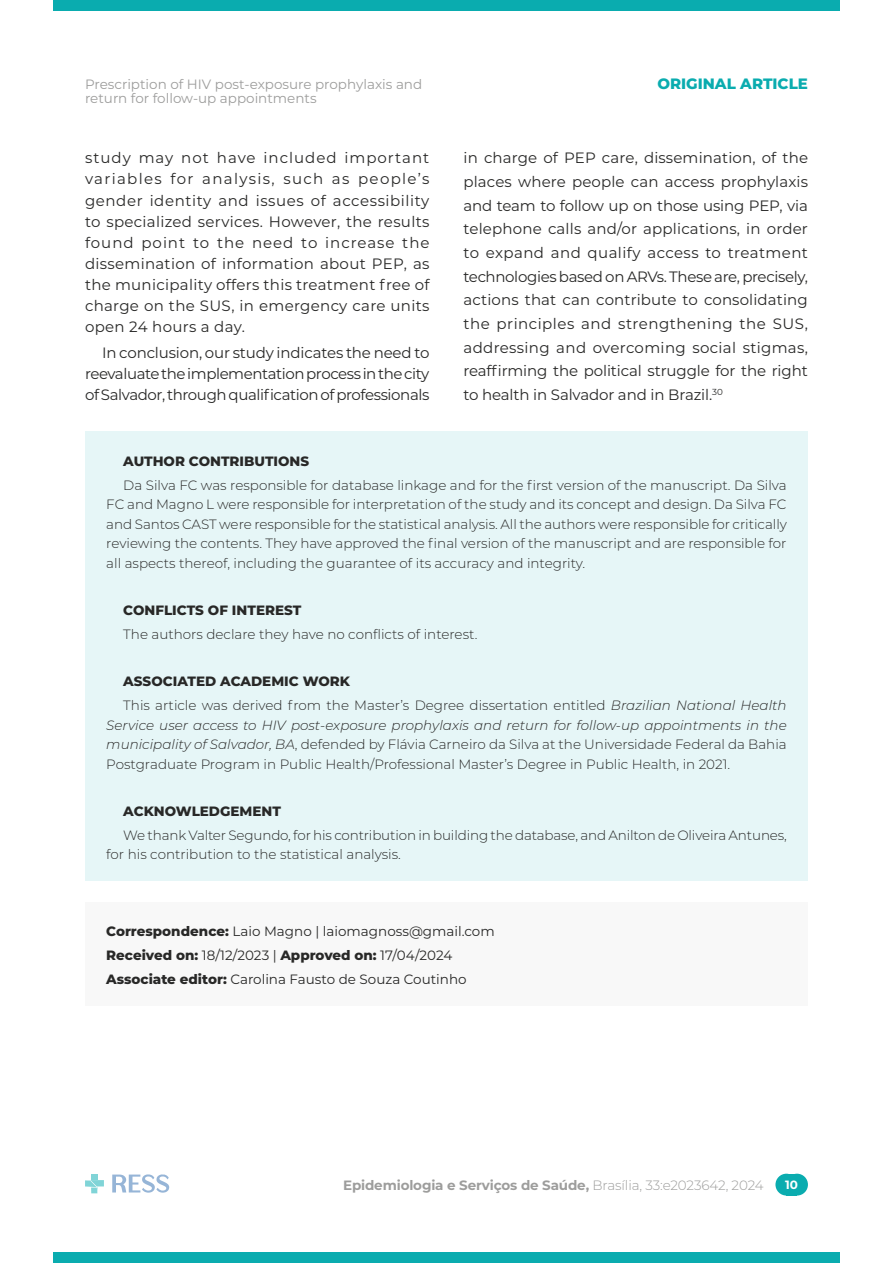
<style>
.page{position:relative;width:893px;height:1263px;background:#fff}
.page>*{position:absolute;margin:0;border:0;box-sizing:border-box;transform-origin:0 0}
.t1{font:15px/21.1px "Montserrat";letter-spacing:-.01em;color:#282827;text-align:justify}
.t2{font:800 15px "Montserrat";color:#0aacaf}
.t3{font:300 13.5px/19.5px "Montserrat";color:#282827;text-align:justify}
.t4{font:13.5px/23.7px "Montserrat";color:#282827}
.t5{font:13.5px "Montserrat";color:#9d9d9c}
.t6{font:700 13.5px "Montserrat";letter-spacing:-.01em;color:#9d9d9c}
.t7{font:800 13.5px "Montserrat";color:#282827}
.t8{font:700 12px "Montserrat";color:#fff}
.s1{font-weight:800}
.s2{font-style:italic}
.s3{font-weight:300}
</style>
<div class="page">
<div style="left:53px;top:0;width:787px;height:11px;background:#0aacaf"></div>
<div style="left:53px;top:1252px;width:787px;height:11px;background:#0aacaf"></div>
<div style="left:775px;top:1174px;width:22px;height:21px;background:#0aacaf;border-radius:50%"></div>
<div style="left:786px;top:1174px;width:22px;height:21px;background:#0aacaf;border-radius:50%"></div>
<div style="left:786px;top:1174px;width:11px;height:21px;background:#0aacaf"></div>
<svg style="left:85px;top:1174px;width:19px;height:19px"></svg>
<svg style="left:112px;top:1174px;width:57px;height:19px"></svg>
<div style="left:85px;top:432px;width:723px;height:449px;background:#e6f6f7"></div>
<div style="left:85px;top:902px;width:723px;height:103px;background:#f8f8f8"></div>
<p class="t5" style="left:85px;top:75px;width:339px">Prescription of HIV post-exposure prophylaxis and</p>
<p class="t2" style="left:657px;top:73px;width:152px">ORIGINAL ARTICLE</p>
<p class="t5" style="left:85px;top:89px;width:233px">return for follow-up appointments</p>
<p class="t1" style="left:85px;top:147px;width:346px">study may not have included important variables for analysis, such as people’s gender identity and issues of accessibility to specialized services. However, the results found point to the need to increase the dissemination of information about PEP, as the municipality offers this treatment free of charge on the SUS, in emergency care units open 24 hours a day.</p>
<p class="t1" style="left:85px;top:341px;width:346px;text-indent:17px">In conclusion, our study indicates the need to reevaluate the implementation process in the city of Salvador, through qualification of professionals</p>
<p class="t1" style="left:463px;top:146px;width:346px;line-height:23.7px">in charge of PEP care, dissemination, of the places where people can access prophylaxis and team to follow up on those using PEP, via telephone calls and/or applications, in order to expand and qualify access to treatment technologies based on ARVs. These are, precisely, actions that can contribute to consolidating the principles and strengthening the SUS, addressing and overcoming social stigmas, reaffirming the political struggle for the right to health in Salvador and in Brazil.<sup>30</sup></p>
<p class="t7" style="left:123px;top:451px;width:187px">AUTHOR CONTRIBUTIONS</p>
<p class="t3" style="left:106px;top:475px;width:682px;text-indent:17px">Da Silva FC was responsible for database linkage and for the first version of the manuscript. Da Silva FC and Magno L were responsible for interpretation of the study and its concept and design. Da Silva FC and Santos CAST were responsible for the statistical analysis. All the authors were responsible for critically reviewing the contents. They have approved the final version of the manuscript and are responsible for all aspects thereof, including the guarantee of its accuracy and integrity.</p>
<p class="t7" style="left:123px;top:600px;width:179px">CONFLICTS OF INTEREST</p>
<p class="t3" style="left:123px;top:624px;width:356px">The authors declare they have no conflicts of interest.</p>
<p class="t3" style="left:123px;top:669px;width:665px;line-height:23.7px"><span class="s1">ASSOCIATED ACADEMIC WORK<br></span>This article was derived from the Master’s Degree dissertation entitled <span class="s2">Brazilian National Health</span></p>
<p class="t3" style="left:106px;top:715px;width:682px"><span class="s2">Service user access to HIV post-exposure prophylaxis and return for follow-up appointments in the municipality of Salvador, BA</span>, defended by Flávia Carneiro da Silva at the Universidade Federal da Bahia Postgraduate Program in Public Health/Professional Master’s Degree in Public Health, in 2021.</p>
<p class="t7" style="left:123px;top:801px;width:159px">ACKNOWLEDGEMENT</p>
<p class="t3" style="left:106px;top:825px;width:682px;text-indent:17px">We thank Valter Segundo, for his contribution in building the database, and Anilton de Oliveira Antunes, for his contribution to the statistical analysis.</p>
<p class="t4" style="left:106px;top:919px;width:390px"><span class="s1">Correspondence:</span> Laio Magno | laiomagnoss@gmail.com<br><span class="s1">Received on:</span> 18/12/2023 | <span class="s1">Approved on:</span> 17/04/2024<br><span class="s1">Associate editor:</span> Carolina Fausto de Souza Coutinho</p>
<p class="t6" style="left:343px;top:1175px;width:422px">Epidemiologia e Serviços de Saúde, <span class="s3">Brasília, 33:e2023642, 2024</span></p>
<p class="t8" style="left:785px;top:1176px;width:14px">10</p>
</div>
